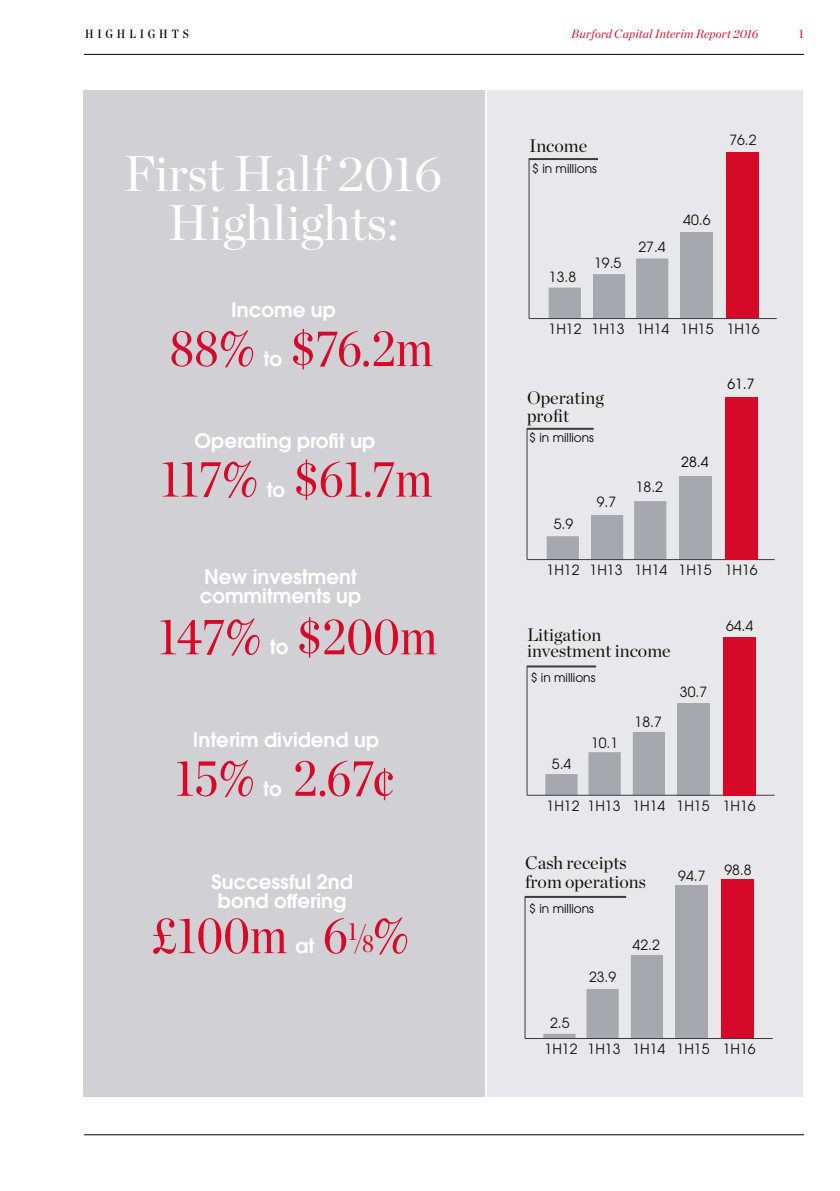
<style>
.page{position:relative;width:840px;height:1191px;background:#fff}
.page>*{position:absolute;margin:0;border:0;box-sizing:border-box;transform-origin:0 0}
.t1{font:52px "Chronicle Disp Cond";color:#d70929}
.t2{font:50px/48.8px "Chronicle Display";color:#fff;text-align:center}
.t3{font:25.2px "Chronicle Disp Cond";color:#d70929}
.t4{font:600 19.8px/19.8px "ITC Avant Garde Std";color:#fff}
.t5{font:18px/18px "Chronicle Display";color:#13110c}
.t6{font:14px "ITC Avant Garde Std";color:#13110c}
.t7{font:14px "ITC Avant Garde Std";color:#000}
.t8{font:12.2px "ITC Avant Garde Std";color:#000}
.t9{font:italic 12px "Chronicle Display";letter-spacing:.015em;color:#d70929}
.t10{font:12px "Chronicle Disp Cond Semi";letter-spacing:.32em;color:#000}
.t11{font:12px "Chronicle Display";color:#d70929}
.s1{font-size:30.8px}
</style>
<div class="page">
<hr style="left:84px;top:54px;width:719px;height:1px;background:#000">
<hr style="left:84px;top:1134px;width:719px;height:1px;background:#000">
<div style="left:84px;top:91px;width:400px;height:1006px;background:#d1d1d5"></div>
<div style="left:487px;top:91px;width:315px;height:1006px;background:#e8e8ea"></div>
<div style="left:679px;top:476px;width:32px;height:83px;background:#a7a8ae"></div>
<svg style="left:546px;top:501px;width:120px;height:58px"></svg>
<hr style="left:526px;top:559px;width:248px;height:1px;background:#393b41">
<hr style="left:526px;top:428px;width:1px;height:131px;background:#393b41">
<hr style="left:526px;top:428px;width:67px;height:2px;background:#393b41">
<div style="left:680px;top:232px;width:32px;height:86px;background:#a7a8ae"></div>
<svg style="left:548px;top:258px;width:120px;height:60px"></svg>
<hr style="left:528px;top:318px;width:248px;height:1px;background:#393b41">
<hr style="left:528px;top:158px;width:1px;height:160px;background:#393b41">
<hr style="left:528px;top:158px;width:69px;height:2px;background:#393b41">
<div style="left:676px;top:703px;width:33px;height:92px;background:#a7a8ae"></div>
<svg style="left:545px;top:732px;width:119px;height:62px"></svg>
<hr style="left:526px;top:794px;width:248px;height:1px;background:#393b41">
<hr style="left:526px;top:666px;width:1px;height:129px;background:#393b41">
<hr style="left:526px;top:665px;width:69px;height:2px;background:#393b41">
<div style="left:674px;top:885px;width:33px;height:153px;background:#a7a8ae"></div>
<svg style="left:543px;top:955px;width:119px;height:83px"></svg>
<hr style="left:524px;top:1038px;width:248px;height:1px;background:#393b41">
<hr style="left:524px;top:896px;width:1px;height:142px;background:#393b41">
<hr style="left:524px;top:896px;width:101px;height:2px;background:#393b41">
<div style="left:725px;top:397px;width:32px;height:162px;background:#d70929"></div>
<div style="left:726px;top:152px;width:32px;height:166px;background:#d70929"></div>
<div style="left:722px;top:637px;width:33px;height:158px;background:#d70929"></div>
<div style="left:720px;top:879px;width:33px;height:159px;background:#d70929"></div>
<p class="t10" style="left:85px;top:24px;width:105px">HIGHLIGHTS</p>
<h2 class="t2" style="left:124px;top:146px;width:320px">First Half 2016<br>Highlights:</h2>
<h3 class="t4" style="left:231px;top:300px;width:106px">Income up</h3>
<h1 class="t1" style="left:169px;top:308px;width:87px">88%</h1>
<h1 class="t1" style="left:290px;top:308px;width:144px">$76.2m</h1>
<h3 class="t4" style="left:263px;top:348px;width:20px">to</h3>
<h3 class="t4" style="left:194px;top:430px;width:182px">Operating profit up</h3>
<h1 class="t1" style="left:161px;top:438px;width:99px">117%</h1>
<h3 class="t4" style="left:266px;top:479px;width:20px">to</h3>
<h1 class="t1" style="left:293px;top:438px;width:140px">$61.7m</h1>
<h3 class="t4" style="left:199px;top:566px;width:163px">New investment commitments up</h3>
<h1 class="t1" style="left:158px;top:596px;width:104px">147%</h1>
<h1 class="t1" style="left:296px;top:596px;width:142px">$200m</h1>
<h3 class="t4" style="left:270px;top:637px;width:20px">to</h3>
<h3 class="t4" style="left:193px;top:729px;width:187px">Interim dividend up</h3>
<h1 class="t1" style="left:175px;top:738px;width:81px">15%</h1>
<h1 class="t1" style="left:293px;top:738px;width:104px">2.67¢</h1>
<h3 class="t4" style="left:263px;top:778px;width:20px">to</h3>
<h3 class="t4" style="left:211px;top:871px;width:143px;text-align:center">Successful 2nd bond offering</h3>
<h1 class="t1" style="left:151px;top:895px;width:138px">£100m</h1>
<h1 class="t1" style="left:322px;top:895px;width:88px">6 %<span class="s1">/</span> <sup>1</sup></h1>
<h3 class="t3" style="left:362px;top:924px;width:13px">8</h3>
<h3 class="t4" style="left:295px;top:935px;width:20px">at</h3>
<p class="t9" style="left:571px;top:24px;width:188px">Burford Capital Interim Report 2016</p>
<p class="t11" style="left:798px;top:25px;width:7px">1</p>
<p class="t5" style="left:528px;top:136px;width:60px">Income</p>
<p class="t8" style="left:532px;top:161px;width:66px">$ in millions</p>
<p class="t6" style="left:548px;top:268px;width:29px">13.8</p>
<p class="t6" style="left:593px;top:254px;width:29px">19.5</p>
<p class="t6" style="left:638px;top:238px;width:29px">27.4</p>
<p class="t6" style="left:683px;top:212px;width:29px">40.6</p>
<p class="t6" style="left:729px;top:131px;width:29px">76.2</p>
<p class="t6" style="left:548px;top:320px;width:166px">1H12 1H13 1H14 1H15</p>
<p class="t6" style="left:726px;top:320px;width:34px">1H16</p>
<p class="t5" style="left:526px;top:387px;width:78px">Operating profit</p>
<p class="t8" style="left:529px;top:430px;width:66px">$ in millions</p>
<p class="t6" style="left:553px;top:515px;width:21px">5.9</p>
<p class="t6" style="left:596px;top:493px;width:21px">9.7</p>
<p class="t6" style="left:635px;top:478px;width:29px">18.2</p>
<p class="t7" style="left:681px;top:453px;width:29px">28.4</p>
<p class="t6" style="left:546px;top:561px;width:166px">1H12 1H13 1H14 1H15</p>
<p class="t7" style="left:727px;top:375px;width:29px">61.7</p>
<p class="t6" style="left:724px;top:561px;width:34px">1H16</p>
<p class="t5" style="left:526px;top:625px;width:145px;line-height:16px">Litigation investment income</p>
<p class="t8" style="left:530px;top:670px;width:66px">$ in millions</p>
<p class="t6" style="left:551px;top:755px;width:21px">5.4</p>
<p class="t6" style="left:590px;top:734px;width:29px">10.1</p>
<p class="t6" style="left:634px;top:713px;width:29px">18.7</p>
<p class="t6" style="left:679px;top:683px;width:29px">30.7</p>
<p class="t6" style="left:546px;top:797px;width:164px">1H12 1H13 1H14 1H15</p>
<p class="t6" style="left:725px;top:617px;width:29px">64.4</p>
<p class="t6" style="left:722px;top:797px;width:34px">1H16</p>
<p class="t5" style="left:524px;top:853px;width:122px">Cash receipts from operations</p>
<p class="t8" style="left:529px;top:901px;width:66px">$ in millions</p>
<p class="t6" style="left:549px;top:1013px;width:21px">2.5</p>
<p class="t6" style="left:588px;top:968px;width:29px">23.9</p>
<p class="t6" style="left:632px;top:936px;width:29px">42.2</p>
<p class="t6" style="left:678px;top:867px;width:29px">94.7</p>
<p class="t6" style="left:544px;top:1040px;width:166px">1H12 1H13 1H14 1H15</p>
<p class="t6" style="left:724px;top:861px;width:29px">98.8</p>
<p class="t6" style="left:722px;top:1040px;width:34px">1H16</p>
</div>
